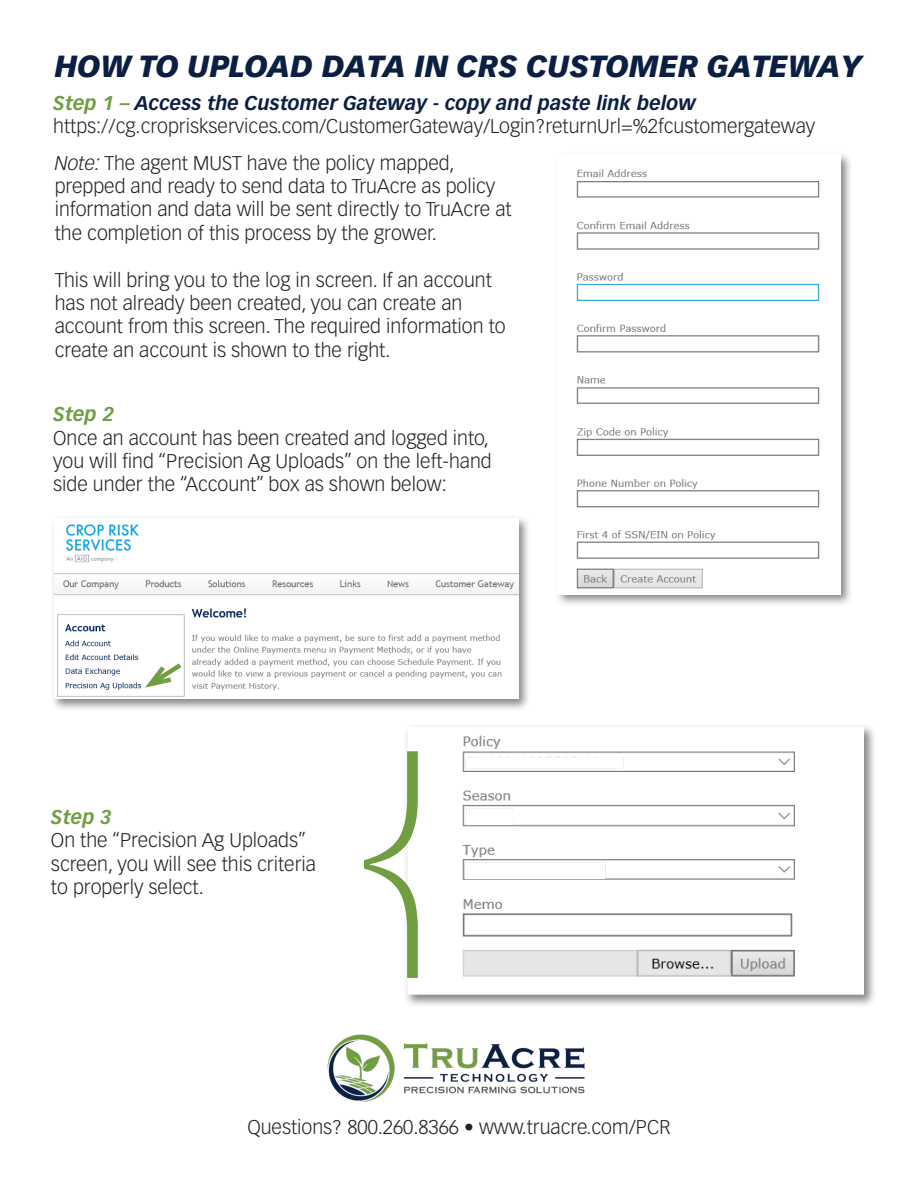
<style>
.page{position:relative;width:918px;height:1188px;background:#fff}
.page>*{position:absolute;margin:0;border:0;box-sizing:border-box;transform-origin:0 0}
.t1{font:italic 900 30px "Vectora LT Pro";color:#0b1f42}
.t2{font:300 19.5px/23.4px "Vectora LT Pro";color:#231f20}
.t3{font:italic 700 19.5px "Vectora LT Pro";color:#0b1f42}
.t4{font:italic 700 19.5px "Vectora LT Pro";color:#709e41}
.s1{color:#709e41}
.s2{font-style:italic}
</style>
<div class="page">
<img style="left:327px;top:1034px;width:258px;height:68px">
<div style="left:554px;top:151px;width:300px;height:456px;background:#231f20;opacity:.55"></div>
<img style="left:558px;top:154px;width:282px;height:440px">
<div style="left:51px;top:515px;width:480px;height:197px;background:#231f20;opacity:.55"></div>
<img style="left:54px;top:518px;width:464px;height:181px">
<svg style="left:139px;top:659px;width:47px;height:32px"></svg>
<svg style="left:406px;top:726px;width:468px;height:279px"></svg>
<img style="left:407px;top:727px;width:457px;height:268px">
<svg style="left:406px;top:752px;width:12px;height:229px"></svg>
<p class="t1" style="left:55px;top:48px;width:809px">HOW TO UPLOAD DATA IN CRS CUSTOMER GATEWAY</p>
<p class="t3" style="left:53px;top:91px;width:644px"><span class="s1">Step 1 –</span> Access the Customer Gateway - copy and paste link below</p>
<p class="t2" style="left:53px;top:115px;width:763px">https://cg.cropriskservices.com/CustomerGateway/Login?returnUrl=%2fcustomergateway</p>
<p class="t2" style="left:55px;top:151px;width:458px"><span class="s2">Note:</span> The agent MUST have the policy mapped, prepped and ready to send data to TruAcre as policy information and data will be sent directly to TruAcre at the completion of this process by the grower.</p>
<p class="t2" style="left:55px;top:268px;width:452px">This will bring you to the log in screen. If an account has not already been created, you can create an account from this screen. The required information to create an account is shown to the right.</p>
<p class="t4" style="left:53px;top:403px;width:63px">Step 2</p>
<p class="t2" style="left:53px;top:426px;width:440px">Once an account has been created and logged into, you will find “Precision Ag Uploads” on the left-hand side under the “Account” box as shown below:</p>
<p class="t4" style="left:51px;top:805px;width:63px">Step 3</p>
<p class="t2" style="left:51px;top:829px;width:267px">On the “Precision Ag Uploads” screen, you will see this criteria to properly select.</p>
<p class="t2" style="left:247px;top:1115px;width:425px">Questions? 800.260.8366 • www.truacre.com/PCR</p>
</div>
